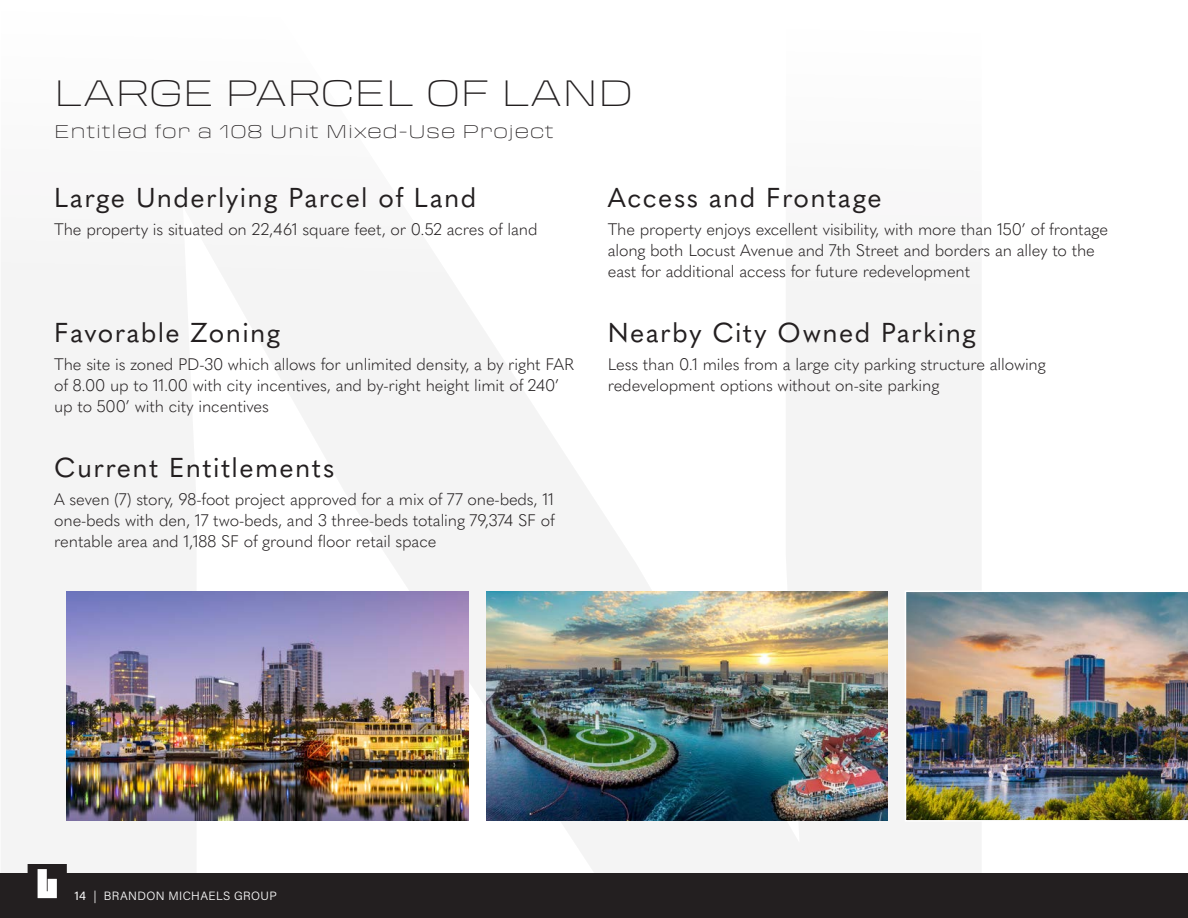
<style>
.page{position:relative;width:1188px;height:918px;background:#fff}
.page>*{position:absolute;margin:0;border:0;box-sizing:border-box;transform-origin:0 0}
.t1{font:1361.1px "Shizuka Go Std N B";color:#231f20}
.t2{font:100 expanded 36px "Transducer";letter-spacing:.01em;color:#231f20}
.t3{font:27px "Quasimoda";letter-spacing:.05em;color:#231f20}
.t4{font:100 expanded 18px "Transducer";letter-spacing:.05em;color:#231f20}
.t5{font:300 16.5px/21px "Quasimoda";letter-spacing:-.01em;color:#231f20}
.t6{font:300 12px "Acumin Pro";letter-spacing:.035em;color:#fff}
.s1{font-weight:400}
</style>
<div class="page">
<img style="left:67px;top:591px;width:401px;height:230px">
<img style="left:486px;top:591px;width:401px;height:230px">
<img style="left:906px;top:592px;width:282px;height:229px">
<div style="left:0;top:873px;width:1188px;height:45px;background:#231f20"></div>
<svg style="left:28px;top:864px;width:39px;height:35px"></svg>
<h1 class="t1" style="left:-99px;top:-655px;width:1182px">N</h1>
<p class="t2" style="left:54px;top:71px;width:580px">LARGE PARCEL OF LAND</p>
<p class="t4" style="left:54px;top:120px;width:501px">Entitled for a 108 Unit Mixed-Use Project</p>
<p class="t3" style="left:54px;top:177px;width:424px">Large Underlying Parcel of Land</p>
<p class="t5" style="left:54px;top:218px;width:485px">The property is situated on 22,461 square feet, or 0.52 acres of land</p>
<p class="t3" style="left:608px;top:177px;width:275px">Access and Frontage</p>
<p class="t5" style="left:608px;top:218px;width:502px">The property enjoys excellent visibility, with more than 150’ of frontage along both Locust Avenue and 7th Street and borders an alley to the east for additional access for future redevelopment</p>
<p class="t3" style="left:54px;top:312px;width:228px">Favorable Zoning</p>
<p class="t5" style="left:54px;top:353px;width:521px">The site is zoned PD-30 which allows for unlimited density, a by right FAR of 8.00 up to 11.00 with city incentives, and by-right height limit of 240’ up to 500’ with city incentives</p>
<p class="t3" style="left:608px;top:312px;width:370px">Nearby City Owned Parking</p>
<p class="t5" style="left:608px;top:353px;width:440px">Less than 0.1 miles from a large city parking structure allowing redevelopment options without on-site parking</p>
<p class="t3" style="left:54px;top:447px;width:282px">Current Entitlements</p>
<p class="t5" style="left:54px;top:488px;width:502px;text-align:justify">A seven (7) story, 98-foot project approved for a mix of 77 one-beds, 11 one-beds with den, 17 two-beds, and 3 three-beds totaling 79,374 SF of rentable area and 1,188 SF of ground floor retail space</p>
<p class="t6" style="left:75px;top:887px;width:204px"><span class="s1">14</span> | BRANDON MICHAELS GROUP</p>
</div>
